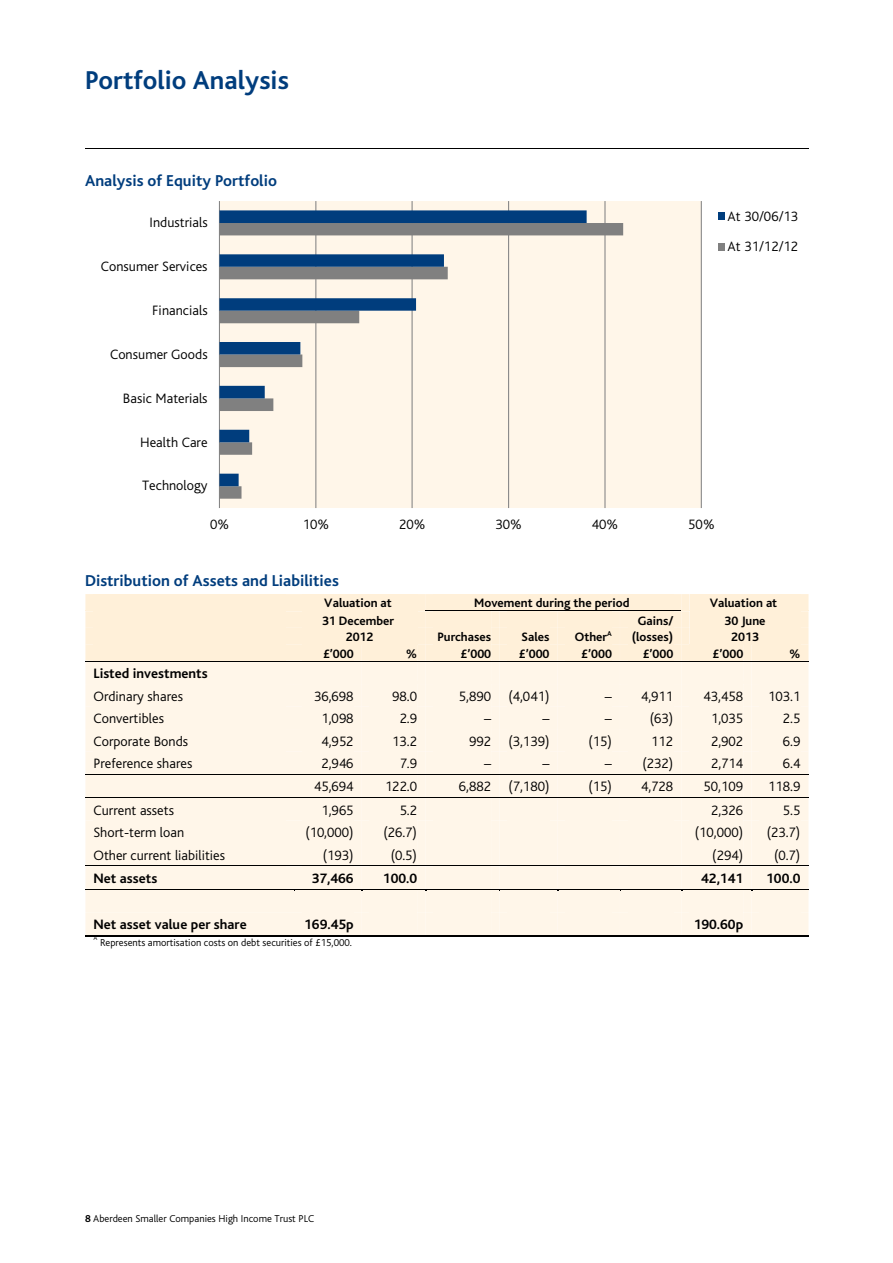
<style>
.page{position:relative;width:893px;height:1263px;background:#fff}
.page>*{position:absolute;margin:0;border:0;box-sizing:border-box;transform-origin:0 0}
.t1{font:700 27px "Bliss";color:#003d7d}
.t2{font:700 16.5px "Bliss";color:#003d7d}
.t3{font:300 14.25px/30.8px "Bliss";color:#000}
.t4{font:700 14.25px "Bliss";color:#000}
.t5{font:700 12.75px "Bliss";color:#000}
.t6{font:300 10.5px "Bliss";color:#000}
.t7{font:300 6.75px "Bliss";color:#000}
.s1{font-weight:700}
</style>
<div class="page">
<hr style="left:85px;top:148px;width:723px;height:1px;background:#000">
<svg style="left:85px;top:594px;width:723px;height:341px;background:#fbf1e2"></svg>
<div style="left:759px;top:913px;width:41px;height:22px;background:#fff6e9"></div>
<hr style="left:85px;top:935px;width:723px;height:2px;background:#000">
<div style="left:219px;top:201px;width:482px;height:307px;background:#fff6e9"></div>
<hr style="left:219px;top:201px;width:1px;height:307px;background:#868686">
<hr style="left:315px;top:201px;width:1px;height:307px;background:#868686">
<hr style="left:411px;top:201px;width:2px;height:307px;background:#868686">
<hr style="left:508px;top:201px;width:1px;height:307px;background:#868686">
<hr style="left:604px;top:201px;width:1px;height:307px;background:#868686">
<hr style="left:701px;top:201px;width:1px;height:307px;background:#868686">
<svg style="left:219px;top:223px;width:404px;height:276px"></svg>
<svg style="left:219px;top:210px;width:368px;height:276px"></svg>
<div style="left:717px;top:213px;width:7px;height:7px;background:#003d7d"></div>
<div style="left:717px;top:244px;width:7px;height:7px;background:#808080"></div>
<h1 class="t1" style="left:85px;top:70px;width:205px">Portfolio Analysis</h1>
<p class="t2" style="left:85px;top:174px;width:193px">Analysis of Equity Portfolio</p>
<p class="t3" style="left:150px;top:208px;width:60px">Industrials</p>
<p class="t3" style="left:727px;top:202px;width:72px">At 30/06/13<br>At 31/12/12</p>
<p class="t3" style="left:101px;top:252px;width:108px">Consumer Services</p>
<p class="t3" style="left:152px;top:296px;width:57px">Financials</p>
<p class="t3" style="left:110px;top:340px;width:99px">Consumer Goods</p>
<p class="t3" style="left:123px;top:384px;width:86px">Basic Materials</p>
<p class="t3" style="left:140px;top:428px;width:69px">Health Care</p>
<p class="t3" style="left:142px;top:472px;width:67px">Technology</p>
<p class="t3" style="left:210px;top:510px;width:20px">0%</p>
<p class="t3" style="left:303px;top:510px;width:28px">10%</p>
<p class="t3" style="left:399px;top:510px;width:28px">20%</p>
<p class="t3" style="left:495px;top:510px;width:28px">30%</p>
<p class="t3" style="left:592px;top:510px;width:28px">40%</p>
<p class="t3" style="left:688px;top:510px;width:28px">50%</p>
<p class="t2" style="left:85px;top:574px;width:255px">Distribution of Assets and Liabilities</p>
<p class="t5" style="left:324px;top:598px;width:69px">Valuation at</p>
<p class="t5" style="left:474px;top:598px;width:157px">Movement during the period</p>
<p class="t5" style="left:710px;top:598px;width:69px">Valuation at</p>
<p class="t5" style="left:322px;top:615px;width:74px">31 December</p>
<p class="t5" style="left:638px;top:615px;width:37px">Gains/</p>
<p class="t5" style="left:724px;top:615px;width:43px">30 June</p>
<p class="t5" style="left:346px;top:632px;width:29px">2012</p>
<p class="t5" style="left:437px;top:632px;width:55px">Purchases</p>
<p class="t5" style="left:522px;top:632px;width:29px">Sales</p>
<p class="t5" style="left:575px;top:632px;width:38px">Other<sup>A</sup></p>
<p class="t5" style="left:632px;top:632px;width:43px">(losses)</p>
<p class="t5" style="left:731px;top:632px;width:29px">2013</p>
<p class="t5" style="left:323px;top:648px;width:32px">£’000</p>
<p class="t5" style="left:406px;top:648px;width:13px">%</p>
<p class="t5" style="left:460px;top:648px;width:32px">£’000</p>
<p class="t5" style="left:519px;top:648px;width:32px">£’000</p>
<p class="t5" style="left:581px;top:648px;width:32px">£’000</p>
<p class="t5" style="left:643px;top:648px;width:32px">£’000</p>
<p class="t5" style="left:712px;top:648px;width:32px">£’000</p>
<p class="t5" style="left:789px;top:648px;width:13px">%</p>
<p class="t4" style="left:94px;top:668px;width:116px">Listed investments</p>
<p class="t3" style="left:94px;top:682px;width:91px">Ordinary shares</p>
<p class="t3" style="left:314px;top:682px;width:41px">36,698</p>
<p class="t3" style="left:392px;top:682px;width:26px">98.0</p>
<p class="t3" style="left:459px;top:682px;width:92px">5,890 (4,041)</p>
<p class="t3" style="left:605px;top:682px;width:70px">– 4,911</p>
<p class="t3" style="left:704px;top:682px;width:41px">43,458</p>
<p class="t3" style="left:768px;top:682px;width:34px">103.1</p>
<p class="t3" style="left:94px;top:704px;width:72px">Convertibles</p>
<p class="t3" style="left:321px;top:704px;width:34px">1,098</p>
<p class="t3" style="left:400px;top:704px;width:19px">2.9</p>
<p class="t3" style="left:484px;top:704px;width:9px">–</p>
<p class="t3" style="left:542px;top:704px;width:9px">–</p>
<p class="t3" style="left:605px;top:704px;width:9px">–</p>
<p class="t3" style="left:650px;top:704px;width:25px">(63)</p>
<p class="t3" style="left:711px;top:704px;width:34px">1,035</p>
<p class="t3" style="left:783px;top:704px;width:19px">2.5</p>
<p class="t3" style="left:94px;top:727px;width:96px">Corporate Bonds</p>
<p class="t3" style="left:321px;top:727px;width:34px">4,952</p>
<p class="t3" style="left:392px;top:727px;width:26px">13.2</p>
<p class="t3" style="left:469px;top:727px;width:82px">992 (3,139)</p>
<p class="t3" style="left:588px;top:727px;width:25px">(15)</p>
<p class="t3" style="left:651px;top:727px;width:23px">112</p>
<p class="t3" style="left:711px;top:727px;width:34px">2,902</p>
<p class="t3" style="left:783px;top:727px;width:19px">6.9</p>
<p class="t3" style="left:94px;top:749px;width:100px">Preference shares</p>
<p class="t3" style="left:321px;top:749px;width:34px">2,946</p>
<p class="t3" style="left:400px;top:749px;width:19px">7.9</p>
<p class="t3" style="left:484px;top:749px;width:9px">–</p>
<p class="t3" style="left:542px;top:749px;width:9px">–</p>
<p class="t3" style="left:605px;top:749px;width:70px">– (232)</p>
<p class="t3" style="left:711px;top:749px;width:34px">2,714</p>
<p class="t3" style="left:783px;top:749px;width:19px">6.4</p>
<p class="t3" style="left:314px;top:773px;width:41px">45,694</p>
<p class="t3" style="left:385px;top:773px;width:34px">122.0</p>
<p class="t3" style="left:459px;top:773px;width:92px">6,882 (7,180)</p>
<p class="t3" style="left:588px;top:773px;width:25px">(15)</p>
<p class="t3" style="left:641px;top:773px;width:34px">4,728</p>
<p class="t3" style="left:704px;top:773px;width:41px">50,109</p>
<p class="t3" style="left:768px;top:773px;width:34px">118.9</p>
<p class="t3" style="left:94px;top:796px;width:82px">Current assets</p>
<p class="t3" style="left:321px;top:796px;width:34px">1,965</p>
<p class="t3" style="left:400px;top:796px;width:19px">5.2</p>
<p class="t3" style="left:711px;top:796px;width:34px">2,326</p>
<p class="t3" style="left:783px;top:796px;width:19px">5.5</p>
<p class="t3" style="left:94px;top:818px;width:92px">Short-term loan</p>
<p class="t3" style="left:305px;top:818px;width:50px">(10,000)</p>
<p class="t3" style="left:383px;top:818px;width:35px">(26.7)</p>
<p class="t3" style="left:695px;top:818px;width:50px">(10,000)</p>
<p class="t3" style="left:767px;top:818px;width:35px">(23.7)</p>
<p class="t3" style="left:94px;top:841px;width:133px">Other current liabilities</p>
<p class="t3" style="left:323px;top:841px;width:32px">(193)</p>
<p class="t3" style="left:391px;top:841px;width:28px">(0.5)</p>
<p class="t3" style="left:712px;top:841px;width:32px">(294)</p>
<p class="t3" style="left:774px;top:841px;width:28px">(0.7)</p>
<p class="t4" style="left:94px;top:873px;width:65px">Net assets</p>
<p class="t4" style="left:312px;top:873px;width:43px">37,466</p>
<p class="t4" style="left:383px;top:873px;width:36px">100.0</p>
<p class="t4" style="left:701px;top:873px;width:43px">42,141</p>
<p class="t4" style="left:766px;top:873px;width:36px">100.0</p>
<p class="t4" style="left:94px;top:919px;width:155px">Net asset value per share</p>
<p class="t4" style="left:304px;top:919px;width:51px">169.45p</p>
<p class="t4" style="left:694px;top:919px;width:51px">190.60p</p>
<p class="t7" style="left:94px;top:935px;width:5px">A</p>
<p class="t6" style="left:100px;top:938px;width:253px">Represents amortisation costs on debt securities of £15,000.</p>
<p class="t6" style="left:85px;top:1215px;width:231px"><span class="s1">8</span> Aberdeen Smaller Companies High Income Trust PLC</p>
</div>
